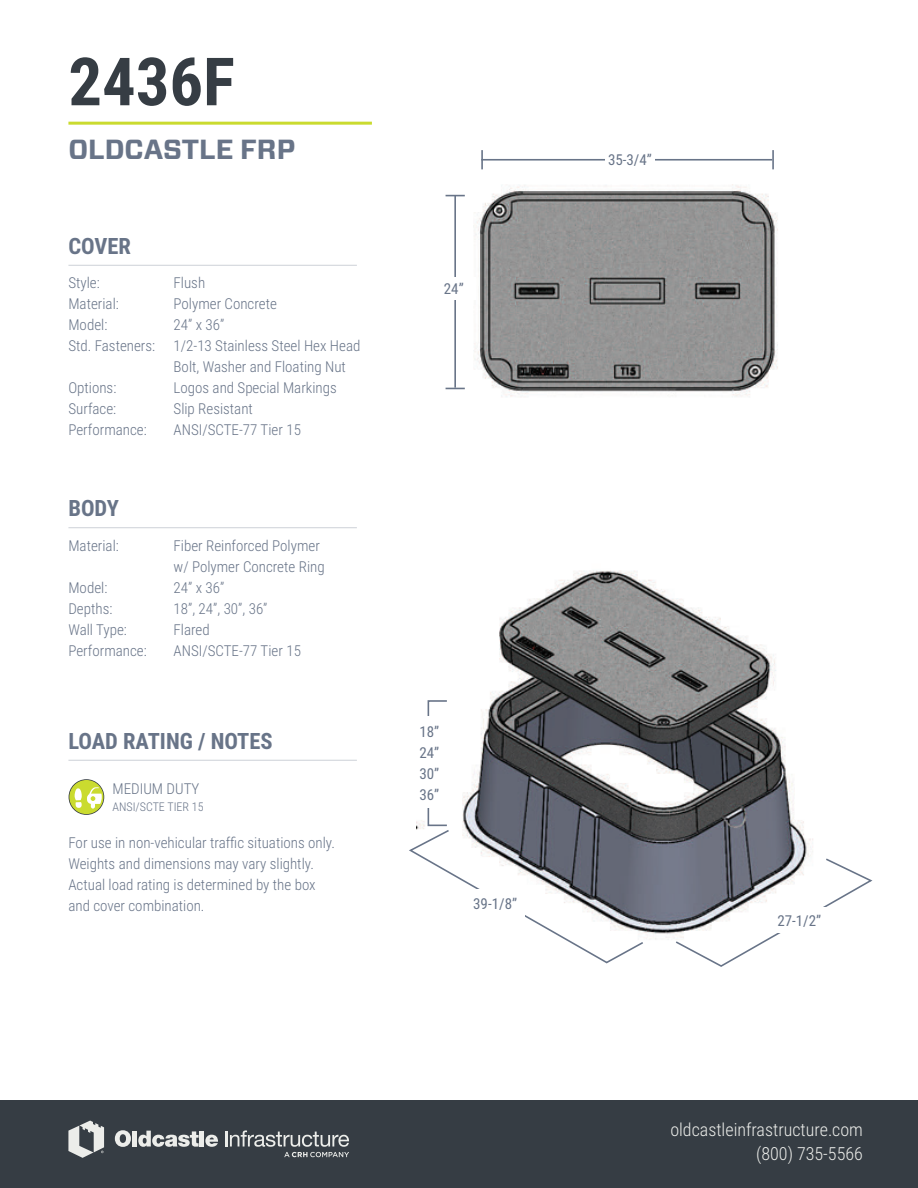
<style>
.page{position:relative;width:918px;height:1188px;background:#fff}
.page>*{position:absolute;margin:0;border:0;box-sizing:border-box;transform-origin:0 0}
.t1{font:700 66.6px "Roboto Condensed";color:#363d44}
.t2{font:700 27.6px "Forza";color:#687488}
.t3{font:700 22.5px "Roboto Condensed";color:#687488}
.t4{font:300 18px "Roboto Condensed";color:#ecedea}
.t5{font:300 15px/21px "Roboto Condensed";color:#687488}
.t6{font:15px "Roboto Condensed";color:#687488}
.t7{font:300 12px "Roboto Condensed";color:#687488}
</style>
<div class="page">
<div style="left:0;top:1100px;width:918px;height:88px;background:#363d44"></div>
<hr style="left:68px;top:122px;width:304px;height:3px;background:#cadb2f">
<svg style="left:115px;top:1130px;width:16px;height:17px"></svg>
<div style="left:132px;top:1131px;width:5px;height:16px;background:#ecedea"></div>
<svg style="left:138px;top:1131px;width:61px;height:16px"></svg>
<hr style="left:200px;top:1131px;width:4px;height:16px;background:#ecedea">
<svg style="left:205px;top:1135px;width:13px;height:12px"></svg>
<svg style="left:68px;top:1121px;width:36px;height:37px"></svg>
<svg style="left:225px;top:1130px;width:124px;height:27px"></svg>
<hr style="left:68px;top:265px;width:289px;height:1px;background:#687488">
<hr style="left:68px;top:527px;width:289px;height:1px;background:#687488">
<img style="left:416px;top:570px;width:397px;height:370px">
<svg style="left:409px;top:828px;width:236px;height:136px"></svg>
<svg style="left:674px;top:857px;width:199px;height:110px"></svg>
<div style="left:428px;top:700px;width:20px;height:126px;border:2px solid #687488"></div>
<div style="left:407px;top:717px;width:44px;height:91px;background:#fff"></div>
<img style="left:474px;top:184px;width:304px;height:213px">
<hr style="left:481px;top:159px;width:291px;height:2px;background:#687488">
<svg style="left:481px;top:150px;width:2px;height:19px"></svg>
<svg style="left:772px;top:150px;width:2px;height:19px"></svg>
<hr style="left:454px;top:196px;width:2px;height:192px;background:#687488">
<svg style="left:446px;top:388px;width:19px;height:1px"></svg>
<svg style="left:446px;top:195px;width:19px;height:1px"></svg>
<div style="left:432px;top:277px;width:44px;height:23px;background:#fff"></div>
<div style="left:605px;top:151px;width:50px;height:17px;background:#fff"></div>
<div style="left:465px;top:890px;width:60px;height:28px;background:#fff"></div>
<div style="left:760px;top:907px;width:78px;height:26px;background:#fff"></div>
<svg style="left:69px;top:779px;width:35px;height:36px"></svg>
<div style="left:69px;top:780px;width:35px;height:34px;background:#cadb2f;border-radius:50%"></div>
<svg style="left:75px;top:787px;width:27px;height:22px"></svg>
<hr style="left:68px;top:760px;width:289px;height:1px;background:#687488">
<p class="t1" style="left:68px;top:35px;width:168px">2436F</p>
<p class="t2" style="left:68px;top:131px;width:228px">OLDCASTLE FRP</p>
<p class="t3" style="left:68px;top:230px;width:64px">COVER</p>
<p class="t5" style="left:68px;top:272px;width:33px">Style:</p>
<p class="t5" style="left:68px;top:293px;width:52px">Material:</p>
<p class="t5" style="left:68px;top:314px;width:40px">Model:</p>
<p class="t5" style="left:68px;top:335px;width:88px">Std. Fasteners:</p>
<p class="t5" style="left:68px;top:377px;width:49px">Options:</p>
<p class="t5" style="left:68px;top:398px;width:49px">Surface:</p>
<p class="t5" style="left:68px;top:419px;width:80px">Performance:</p>
<p class="t5" style="left:174px;top:272px;width:33px">Flush</p>
<p class="t5" style="left:174px;top:293px;width:105px">Polymer Concrete</p>
<p class="t5" style="left:174px;top:314px;width:52px">24” x 36”</p>
<p class="t5" style="left:174px;top:335px;width:188px">1/2-13 Stainless Steel Hex Head<br>Bolt, Washer and Floating Nut</p>
<p class="t5" style="left:174px;top:377px;width:165px">Logos and Special Markings</p>
<p class="t5" style="left:174px;top:398px;width:81px">Slip Resistant</p>
<p class="t5" style="left:174px;top:419px;width:129px">ANSI/SCTE-77 Tier 15</p>
<p class="t3" style="left:68px;top:492px;width:52px">BODY</p>
<p class="t5" style="left:68px;top:534px;width:52px">Material:</p>
<p class="t5" style="left:68px;top:576px;width:40px">Model:</p>
<p class="t5" style="left:68px;top:597px;width:45px">Depths:</p>
<p class="t5" style="left:68px;top:618px;width:60px">Wall Type:</p>
<p class="t5" style="left:68px;top:639px;width:80px">Performance:</p>
<p class="t5" style="left:174px;top:534px;width:148px">Fiber Reinforced Polymer</p>
<p class="t5" style="left:174px;top:555px;width:153px">w/ Polymer Concrete Ring</p>
<p class="t5" style="left:174px;top:576px;width:52px">24” x 36”</p>
<p class="t5" style="left:174px;top:597px;width:95px">18”, 24”, 30”, 36”</p>
<p class="t5" style="left:174px;top:618px;width:38px">Flared</p>
<p class="t5" style="left:174px;top:639px;width:129px">ANSI/SCTE-77 Tier 15</p>
<p class="t3" style="left:68px;top:725px;width:206px">LOAD RATING / NOTES</p>
<p class="t5" style="left:113px;top:778px;width:88px">MEDIUM DUTY</p>
<p class="t7" style="left:113px;top:798px;width:92px">ANSI/SCTE TIER 15</p>
<p class="t5" style="left:68px;top:831px;width:268px">For use in non-vehicular traffic situations only.</p>
<p class="t5" style="left:68px;top:852px;width:247px">Weights and dimensions may vary slightly.</p>
<p class="t5" style="left:68px;top:873px;width:249px">Actual load rating is determined by the box and cover combination.</p>
<p class="t6" style="left:444px;top:279px;width:21px">24”</p>
<p class="t6" style="left:419px;top:721px;width:21px">18”</p>
<p class="t6" style="left:419px;top:742px;width:21px">24”</p>
<p class="t6" style="left:419px;top:763px;width:21px">30”</p>
<p class="t6" style="left:419px;top:784px;width:21px">36”</p>
<p class="t6" style="left:473px;top:894px;width:45px">39-1/8”</p>
<p class="t6" style="left:608px;top:149px;width:45px">35-3/4”</p>
<p class="t6" style="left:777px;top:910px;width:45px">27-1/2”</p>
<p class="t4" style="left:670px;top:1117px;width:194px">oldcastleinfrastructure.com</p>
<p class="t4" style="left:756px;top:1141px;width:108px">(800) 735-5566</p>
</div>
